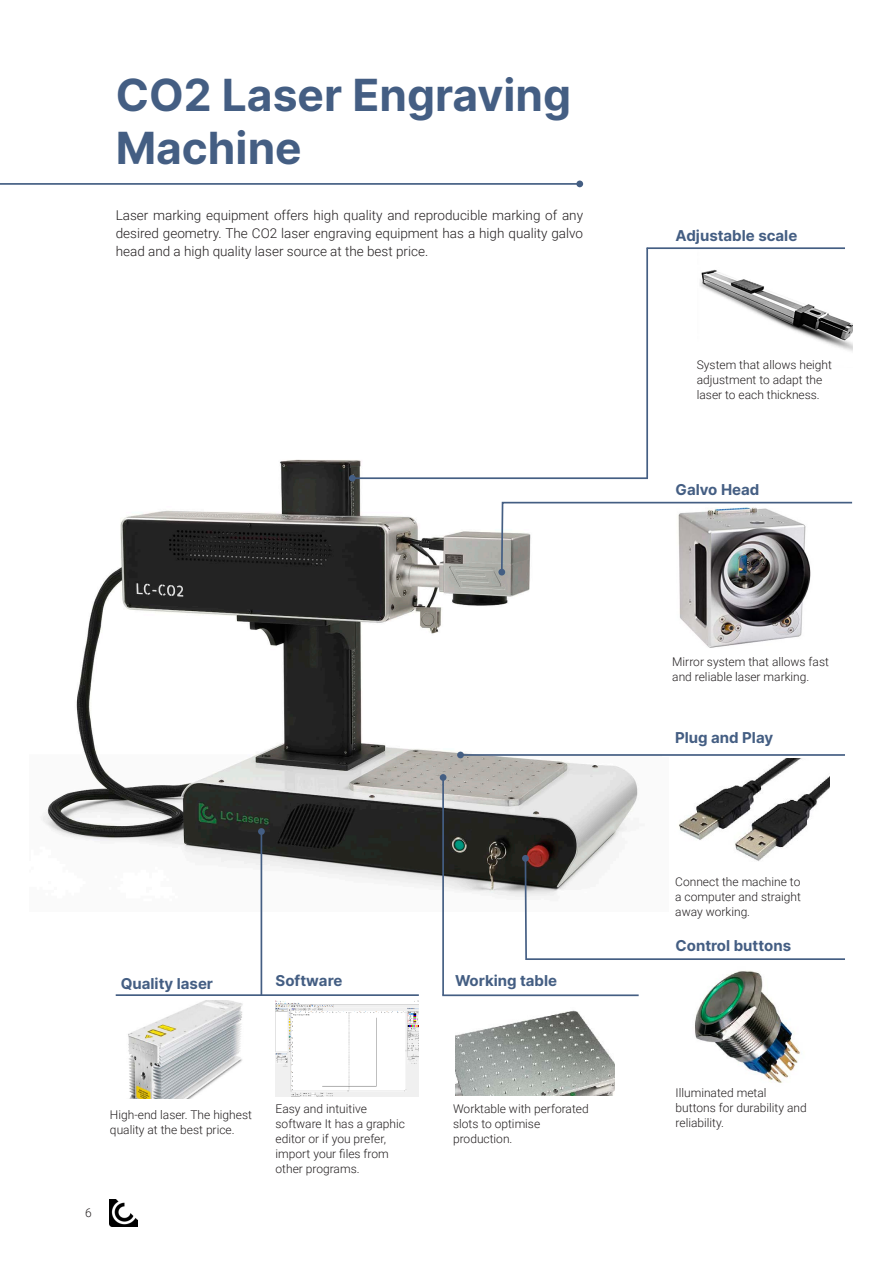
<style>
.page{position:relative;width:893px;height:1263px;background:#fff}
.page>*{position:absolute;margin:0;border:0;box-sizing:border-box;transform-origin:0 0}
.t1{font:700 44.25px/53.1px "Inter";color:#445e83}
.t2{font:700 15px "Inter";color:#445e83}
.t3{font:300 13.5px/18px "Roboto";color:#231f20;text-align:justify}
.t4{font:300 12px/15px "Roboto";color:#231f20}
</style>
<div class="page">
<img style="left:110px;top:1199px;width:27px;height:28px">
<img style="left:43px;top:459px;width:605px;height:452px">
<img style="left:276px;top:1000px;width:143px;height:97px">
<hr style="left:0;top:183px;width:580px;height:2px;background:#445e83">
<div style="left:576px;top:181px;width:7px;height:6px;background:#445e83;border-radius:50%"></div>
<hr style="left:261px;top:831px;width:1px;height:164px;background:#445e83">
<div style="left:258px;top:828px;width:7px;height:7px;background:#445e83;border-radius:50%"></div>
<hr style="left:116px;top:994px;width:303px;height:2px;background:#445e83">
<hr style="left:352px;top:477px;width:296px;height:2px;background:#445e83">
<div style="left:349px;top:475px;width:7px;height:7px;background:#445e83;border-radius:50%"></div>
<img style="left:679px;top:574px;width:132px;height:74px">
<img style="left:455px;top:1010px;width:160px;height:86px">
<svg style="left:524px;top:857px;width:321px;height:103px"></svg>
<div style="left:522px;top:855px;width:7px;height:7px;background:#445e83;border-radius:50%"></div>
<img style="left:697px;top:249px;width:155px;height:102px">
<hr style="left:442px;top:777px;width:2px;height:218px;background:#445e83">
<div style="left:440px;top:774px;width:6px;height:7px;background:#445e83;border-radius:50%"></div>
<img style="left:675px;top:758px;width:154px;height:115px">
<hr style="left:646px;top:248px;width:2px;height:230px;background:#445e83">
<hr style="left:647px;top:247px;width:198px;height:2px;background:#445e83">
<img style="left:695px;top:970px;width:105px;height:113px">
<hr style="left:442px;top:994px;width:197px;height:2px;background:#445e83">
<svg style="left:500px;top:501px;width:353px;height:73px"></svg>
<div style="left:498px;top:569px;width:7px;height:6px;background:#445e83;border-radius:50%"></div>
<img style="left:128px;top:1000px;width:115px;height:98px">
<hr style="left:460px;top:754px;width:385px;height:2px;background:#445e83">
<div style="left:457px;top:752px;width:7px;height:6px;background:#445e83;border-radius:50%"></div>
<p class="t1" style="left:116px;top:67px;width:457px">CO2 Laser Engraving<br>Machine</p>
<p class="t3" style="left:116px;top:206px;width:469px">Laser marking equipment offers high quality and reproducible marking of any desired geometry. The CO2 laser engraving equipment has a high quality galvo head and a high quality laser source at the best price.</p>
<p class="t2" style="left:121px;top:972px;width:94px">Quality laser</p>
<p class="t2" style="left:276px;top:970px;width:68px">Software</p>
<p class="t4" style="left:110px;top:1107px;width:144px">High-end laser. The highest quality at the best price.</p>
<p class="t4" style="left:85px;top:1204px;width:8px">6</p>
<p class="t4" style="left:276px;top:1100px;width:131px">Easy and intuitive software It has a graphic editor or if you prefer, import your files from other programs.</p>
<p class="t2" style="left:455px;top:970px;width:104px">Working table</p>
<p class="t4" style="left:453px;top:1101px;width:137px">Worktable with perforated slots to optimise production.</p>
<p class="t2" style="left:676px;top:224px;width:123px">Adjustable scale</p>
<p class="t4" style="left:697px;top:357px;width:137px">System that allows height adjustment to adapt the laser to each thickness.</p>
<p class="t2" style="left:676px;top:478px;width:85px">Galvo Head</p>
<p class="t4" style="left:672px;top:654px;width:158px">Mirror system that allows fast and reliable laser marking.</p>
<p class="t2" style="left:675px;top:727px;width:100px">Plug and Play</p>
<p class="t4" style="left:675px;top:874px;width:127px;text-align:justify">Connect the machine to a computer and straight away working.</p>
<p class="t2" style="left:676px;top:934px;width:117px">Control buttons</p>
<p class="t4" style="left:676px;top:1085px;width:133px">Illuminated metal buttons for durability and reliability.</p>
</div>
